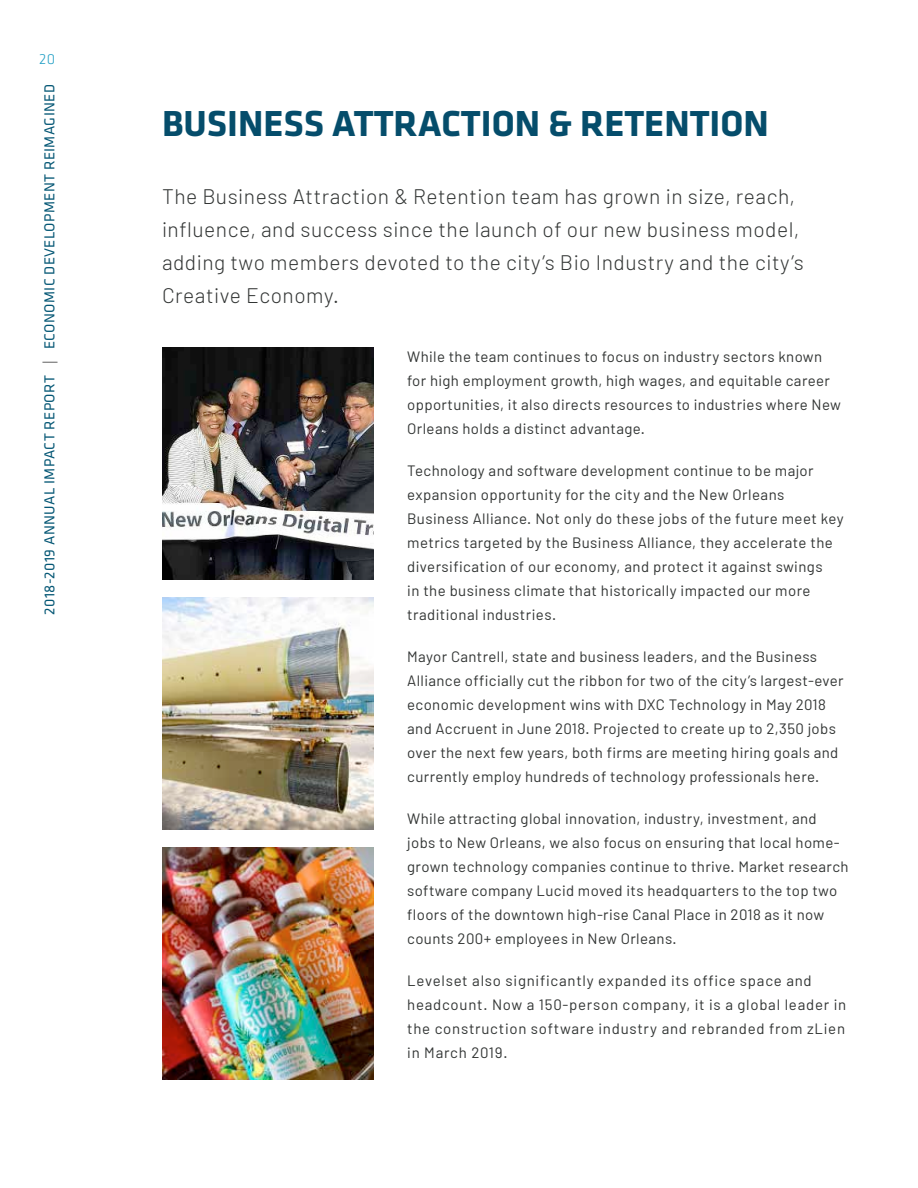
<style>
.page{position:relative;width:918px;height:1188px;background:#fff}
.page>*{position:absolute;margin:0;border:0;box-sizing:border-box;transform-origin:0 0}
.t1{font:700 37.5px "Klavika Basic";color:#054d6b}
.t2{font:300 21px/33px "Barlow";letter-spacing:.025em;color:#323534}
.t3{font:15px/24px "Barlow";letter-spacing:.025em;color:#323534}
.t4{font:15px/24px "Barlow";letter-spacing:.05em;color:#323534}
.t5{font:15px "Klavika Basic";letter-spacing:.025em;color:#055775}
.t6{font:300 15px "Klavika Basic";color:#229fc5}
.s1{font-weight:300;color:#000}
</style>
<div class="page">
<img style="left:162px;top:848px;width:212px;height:232px">
<img style="left:162px;top:347px;width:212px;height:233px">
<img style="left:162px;top:598px;width:212px;height:232px">
<p class="t6" style="left:39px;top:50px;width:17px">20</p>
<p class="t5" style="left:40px;top:615px;width:532px;rotate:-90deg">2018-2019 ANNUAL IMPACT REPORT <span class="s1">|</span> ECONOMIC DEVELOPMENT REIMAGINED</p>
<h1 class="t1" style="left:162px;top:97px;width:608px">BUSINESS ATTRACTION &amp; RETENTION</h1>
<h2 class="t2" style="left:162px;top:179px;width:643px">The Business Attraction &amp; Retention team has grown in size, reach, influence, and success since the launch of our new business model, adding two members devoted to the city’s Bio Industry and the city’s Creative Economy.</h2>
<p class="t3" style="left:407px;top:345px;width:435px">While the team continues to focus on industry sectors known for high employment growth, high wages, and equitable career opportunities, it also directs resources to industries where New Orleans holds a distinct advantage.</p>
<p class="t3" style="left:407px;top:459px;width:438px">Technology and software development continue to be major expansion opportunity for the city and the New Orleans Business Alliance. Not only do these jobs of the future meet key metrics targeted by the Business Alliance, they accelerate the diversification of our economy, and protect it against swings<br>in the business climate that historically impacted our more traditional industries.</p>
<p class="t3" style="left:407px;top:645px;width:438px">Mayor Cantrell, state and business leaders, and the Business Alliance officially cut the ribbon for two of the city’s largest-ever economic development wins with DXC Technology in May 2018 and Accruent in June 2018. Projected to create up to 2,350 jobs over the next few years, both firms are meeting hiring goals and currently employ hundreds of technology professionals here.</p>
<p class="t3" style="left:407px;top:807px;width:443px">While attracting global innovation, industry, investment, and jobs to New Orleans, we also focus on ensuring that local home&shy;grown technology companies continue to thrive. Market research software company Lucid moved its headquarters to the top two floors of the downtown high-rise Canal Place in 2018 as it now counts 200+ employees in New Orleans.</p>
<p class="t4" style="left:407px;top:969px;width:440px">Levelset also significantly expanded its office space and headcount. Now a 150-person company, it is a global leader in the construction software industry and rebranded from zLien in March 2019.</p>
</div>
